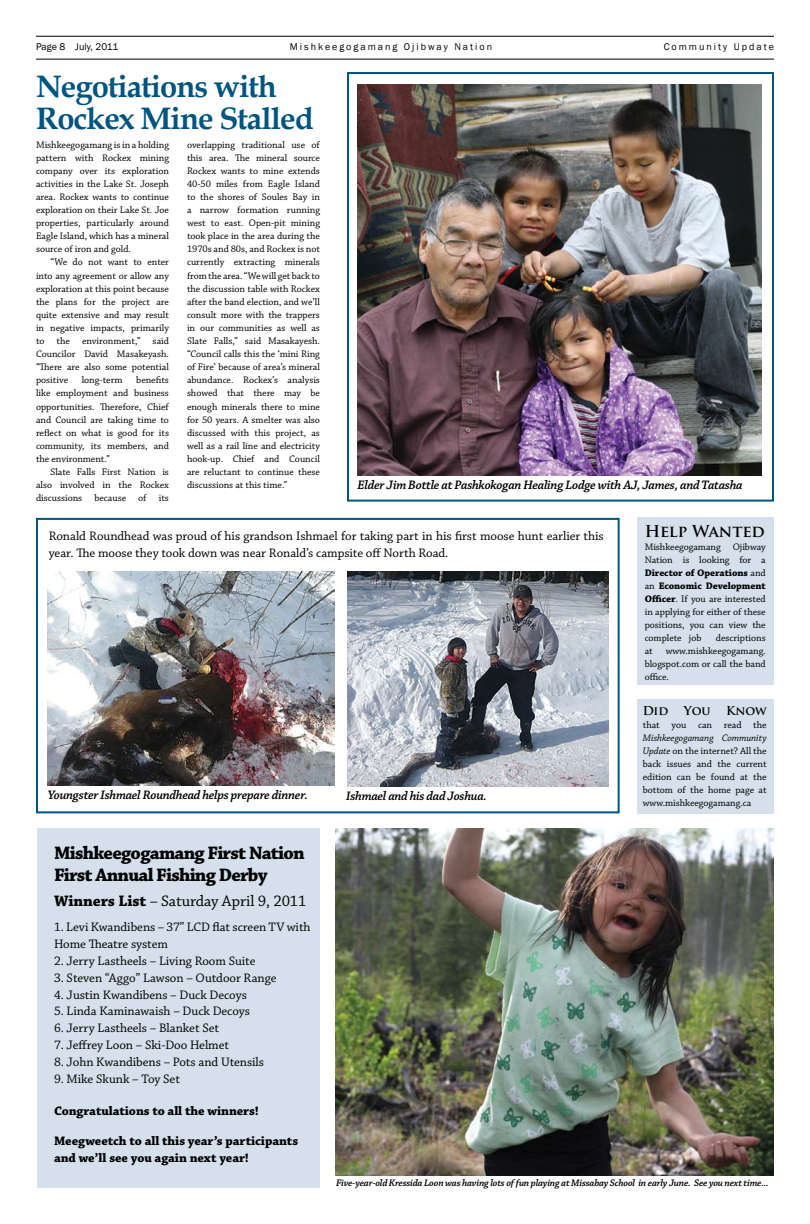
<style>
.page{position:relative;width:810px;height:1224px;background:#fff}
.page>*{position:absolute;margin:0;border:0;box-sizing:border-box;transform-origin:0 0}
.t1{font:700 31px/32px "Book Antiqua";letter-spacing:-.03em;color:#005480}
.t2{font:700 19px/22px "Chaparral Pro";letter-spacing:-.04em;color:#000}
.t3{font:16px "Chaparral Pro";letter-spacing:-.005em;color:#000}
.t4{font:700 16px "Trajan Pro";letter-spacing:-.01em;color:#000}
.t5{font:13px/16.9px "Chaparral Pro";letter-spacing:-.005em;color:#000}
.t6{font:italic 600 13px "Chaparral Pro";letter-spacing:-.02em;color:#000}
.t7{font:700 13px/16.9px "Chaparral Pro";letter-spacing:-.005em;color:#000}
.t8{font:700 12px "Trajan Pro";letter-spacing:-.005em;color:#000}
.t9{font:10px/13.1px "Chaparral Pro";letter-spacing:-.005em;color:#000;text-align:justify}
.t10{font:italic 600 10px "Chaparral Pro";letter-spacing:-.02em;color:#000}
.t11{font:10px "Franklin Gothic";letter-spacing:.2em;color:#000}
.s1{font-weight:700}
.s2{font-style:italic}
</style>
<div class="page">
<hr style="left:36px;top:36px;width:738px;height:1px;background:#000">
<hr style="left:36px;top:59px;width:738px;height:1px;background:#000">
<div style="left:347px;top:72px;width:427px;height:430px;border:2px solid #005480"></div>
<div style="left:36px;top:518px;width:584px;height:295px;border:2px solid #005480"></div>
<img style="left:47px;top:572px;width:288px;height:214px">
<img style="left:347px;top:572px;width:262px;height:214px">
<div style="left:37px;top:828px;width:283px;height:360px;background:#d5e0ec"></div>
<img style="left:336px;top:828px;width:438px;height:348px">
<div style="left:637px;top:518px;width:137px;height:167px;background:#d5e0ec"></div>
<div style="left:637px;top:700px;width:137px;height:114px;background:#d5e0ec"></div>
<img style="left:358px;top:84px;width:404px;height:391px">
<p class="t11" style="left:36px;top:41px;width:22px">Page</p>
<p class="t11" style="left:75px;top:41px;width:45px">July, 2011</p>
<p class="t11" style="left:290px;top:41px;width:204px">Mishkeegogamang Ojibway Nation</p>
<p class="t11" style="left:664px;top:41px;width:112px">Community Update</p>
<h1 class="t1" style="left:36px;top:70px;width:279px">Negotiations with<br>Rockex Mine Stalled</h1>
<p class="t9" style="left:36px;top:138px;width:135px">Mishkeegogamang is in a holding pattern with Rockex mining company over its exploration activities in the Lake St. Joseph area. Rockex wants to continue exploration on their Lake St. Joe properties, particularly around Eagle Island, which has a mineral source of iron and gold.</p>
<p class="t9" style="left:36px;top:256px;width:135px;text-indent:14px">“We do not want to enter into any agreement or allow any exploration at this point because the plans for the project are quite extensive and may result in negative impacts, primarily to the environment,” said Councilor David Masakeyash. “There are also some potential positive</p>
<p class="t9" style="left:36px;top:374px;width:135px;text-indent:100px">benefits like employment and business opportunities. Therefore, Chief and Council are taking time to reflect on what is good for its community, its members, and the environment.”</p>
<p class="t9" style="left:36px;top:466px;width:135px;text-indent:14px">Slate Falls First Nation is also involved in the Rockex discussions because of its</p>
<p class="t9" style="left:82px;top:374px;width:42px">long-term</p>
<p class="t9" style="left:187px;top:138px;width:135px">overlapping traditional use of this area. The mineral source Rockex wants to mine extends 40-50 miles from Eagle Island to the shores of Soules Bay in a narrow formation running west to east. Open-pit mining took place in the area during the 1970s and 80s, and Rockex is not currently extracting minerals from the area. “We will get back to the discussion table with Rockex after the band election, and we’ll consult more with the trappers in our communities as well as Slate Falls,” said Masakayesh. “Council calls this the ‘mini Ring of Fire’ because of area’s mineral abundance. Rockex’s analysis showed that there may be enough minerals there to mine for 50 years. A smelter was also discussed with this project, as well as a rail line and electricity hook-up. Chief and Council are reluctant to continue these discussions at this time.”</p>
<h3 class="t6" style="left:357px;top:478px;width:387px">Elder Jim Bottle at Pashkokogan Healing Lodge with AJ, James, and Tatasha</h3>
<h3 class="t5" style="left:49px;top:528px;width:557px">Ronald Roundhead was proud of his grandson Ishmael for taking part in his first moose hunt earlier this year. The moose they took down was near Ronald’s campsite off North Road.</h3>
<h3 class="t6" style="left:48px;top:788px;width:262px">Youngster Ishmael Roundhead helps prepare dinner.</h3>
<h3 class="t6" style="left:346px;top:789px;width:142px">Ishmael and his dad Joshua.</h3>
<h2 class="t2" style="left:54px;top:843px;width:252px">Mishkeegogamang First Nation<br>First Annual Fishing Derby</h2>
<h3 class="t3" style="left:54px;top:892px;width:254px"><span class="s1">Winners List</span> – Saturday April 9, 2011</h3>
<h3 class="t5" style="left:54px;top:919px;width:258px">1. Levi Kwandibens – 37” LCD flat screen TV with<br>Home Theatre system</h3>
<h3 class="t5" style="left:54px;top:953px;width:203px">2. Jerry Lastheels – Living Room Suite</h3>
<h3 class="t5" style="left:54px;top:970px;width:224px">3. Steven “Aggo” Lawson – Outdoor Range</h3>
<h3 class="t5" style="left:54px;top:987px;width:194px">4. Justin Kwandibens – Duck Decoys</h3>
<h3 class="t5" style="left:54px;top:1003px;width:198px">5. Linda Kaminawaish – Duck Decoys</h3>
<h3 class="t5" style="left:54px;top:1020px;width:167px">6. Jerry Lastheels – Blanket Set</h3>
<h3 class="t5" style="left:54px;top:1037px;width:177px">7. Jeffrey Loon – Ski-Doo Helmet</h3>
<h3 class="t5" style="left:54px;top:1054px;width:212px">8. John Kwandibens – Pots and Utensils</h3>
<h3 class="t5" style="left:54px;top:1071px;width:128px">9. Mike Skunk – Toy Set</h3>
<h3 class="t7" style="left:54px;top:1103px;width:206px">Congratulations to all the winners!</h3>
<h3 class="t7" style="left:54px;top:1133px;width:246px">Meegweetch to all this year’s participants and we’ll see you again next year!</h3>
<h3 class="t4" style="left:645px;top:521px;width:121px">Help Wanted</h3>
<p class="t9" style="left:645px;top:541px;width:123px">Mishkeegogamang Ojibway Nation is looking for a <span class="s1">Director of Operations</span> and an <span class="s1">Economic Development Officer</span>. If you are interested in applying for either of these positions, you can view the complete job</p>
<p class="t9" style="left:716px;top:632px;width:51px">descriptions</p>
<p class="t9" style="left:645px;top:645px;width:122px;text-indent:21px">www.mishkeegogamang. blogspot.com or call the band office.</p>
<p class="t8" style="left:643px;top:703px;width:27px">Did</p>
<p class="t8" style="left:684px;top:703px;width:28px">You</p>
<p class="t8" style="left:726px;top:703px;width:42px">Know</p>
<p class="t9" style="left:643px;top:719px;width:125px">that you can read the</p>
<p class="t9" style="left:643px;top:732px;width:125px"><span class="s2">Mishkeegogamang Community Update</span> on the internet? All the back issues and the current edition can be found at the bottom of the home page at www.mishkeegogamang.ca</p>
<p class="t9" style="left:645px;top:645px;width:10px">at</p>
<p class="t10" style="left:336px;top:1178px;width:434px">Five-year-old Kressida Loon was having lots of fun playing at Missabay School in early June. See you next time...</p>
</div>
